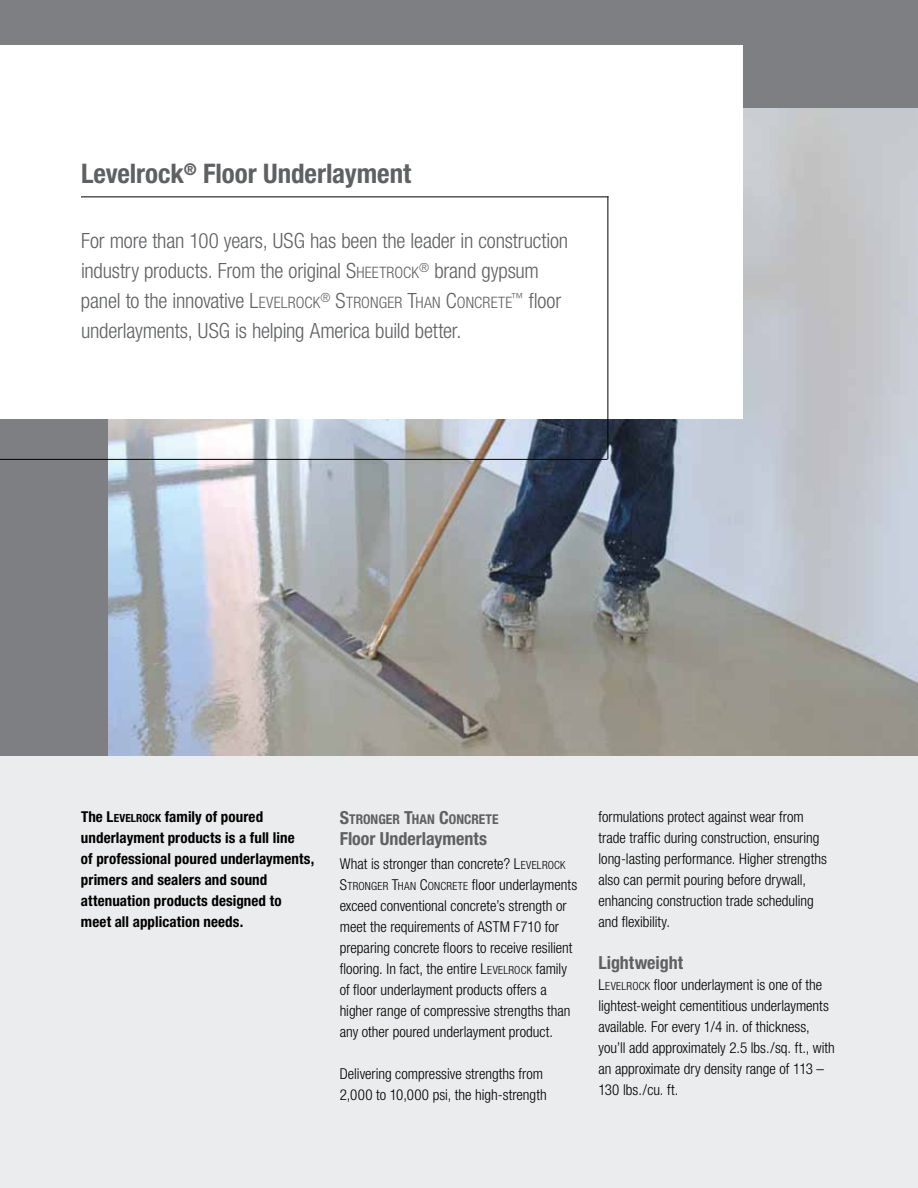
<style>
.page{position:relative;width:918px;height:1188px;background:#fff}
.page>*{position:absolute;margin:0;border:0;box-sizing:border-box;transform-origin:0 0}
.t1{font:700 condensed 27px "Helvetica Neue";color:#5f6062}
.t2{font:300 condensed 21px/30px "Helvetica Neue";letter-spacing:-.01em;color:#5f6062}
.t3{font:700 condensed 18px "Helvetica Neue";color:#5f6062}
.t4{font:300 condensed 15px/21px "Helvetica Neue";color:#000}
.t5{font:700 condensed 15px/21px "Helvetica Neue";letter-spacing:.005em;color:#000}
.t6{font:700 condensed 13.5px "Helvetica Neue";color:#5f6062}
.s1{font-style:inherit}
.s2{font-size:15.75px}
.s3{font-size:11.25px}
.s4{font-size:18px}
</style>
<div class="page">
<img style="left:108px;top:108px;width:810px;height:648px">
<div style="left:0;top:0;width:918px;height:108px;background:#7d7f82"></div>
<div style="left:0;top:756px;width:918px;height:432px;background:#ebeced"></div>
<div style="left:0;top:40px;width:108px;height:716px;background:#7d7f82"></div>
<div style="left:0;top:45px;width:742px;height:373px;background:#fff"></div>
<hr style="left:81px;top:196px;width:528px;height:1px;background:#000">
<hr style="left:0;top:459px;width:608px;height:1px;background:#000">
<hr style="left:608px;top:197px;width:1px;height:262px;background:#000">
<h1 class="t1" style="left:81px;top:157px;width:332px">Levelrock<sup>®</sup> Floor Underlayment</h1>
<p class="t2" style="left:81px;top:225px;width:489px">For more than 100 years, USG has been the leader in construction industry products. From the original <span class="s1">S</span><span class="s2">HEETROCK</span><sup>®</sup> brand gypsum panel to the innovative <span class="s1">L</span><span class="s2">EVELROCK</span><sup>®</sup> <span class="s1">S</span><span class="s2">TRONGER</span> <span class="s1">T</span><span class="s2">HAN</span> <span class="s1">C</span><span class="s2">ONCRETE</span><sup>™</sup> floor underlayments, USG is helping America build better.</p>
<p class="t5" style="left:81px;top:806px;width:235px">The <span class="s1">L</span><span class="s3">EVELROCK</span> family of poured underlayment products is a full line<br>of professional poured underlayments, primers and sealers and sound attenuation products designed to meet all application needs.</p>
<p class="t6" style="left:340px;top:811px;width:160px"><span class="s4">S</span>TRONGER <span class="s4">T</span>HAN <span class="s4">C</span>ONCRETE</p>
<p class="t3" style="left:340px;top:828px;width:149px">Floor Underlayments</p>
<p class="t4" style="left:340px;top:854px;width:239px">What is stronger than concrete? <span class="s1">L</span><span class="s3">EVELROCK </span><span class="s1">S</span><span class="s3">TRONGER</span> <span class="s1">T</span><span class="s3">HAN</span> <span class="s1">C</span><span class="s3">ONCRETE</span> floor underlayments exceed conventional concrete’s strength or meet the requirements of ASTM F710 for preparing concrete floors to receive resilient flooring. In fact, the entire <span class="s1">L</span><span class="s3">EVELROCK</span> family of floor underlayment products offers a higher range of compressive strengths than any other poured underlayment product.</p>
<p class="t4" style="left:340px;top:1064px;width:208px">Delivering compressive strengths from<br>2,000 to 10,000 psi, the high-strength</p>
<p class="t4" style="left:599px;top:806px;width:230px">formulations protect against wear from trade traffic during construction, ensuring long-lasting performance. Higher strengths also can permit pouring before drywall, enhancing construction trade scheduling and flexibility.</p>
<p class="t3" style="left:598px;top:952px;width:86px">Lightweight</p>
<p class="t4" style="left:598px;top:974px;width:238px"><span class="s1">L</span><span class="s3">EVELROCK</span> floor underlayment is one of the lightest-weight cementitious underlayments available. For every 1/4 in. of thickness, you’ll add approximately 2.5 lbs./sq. ft., with an approximate dry density range of 113 – 130 lbs./cu. ft.</p>
</div>
